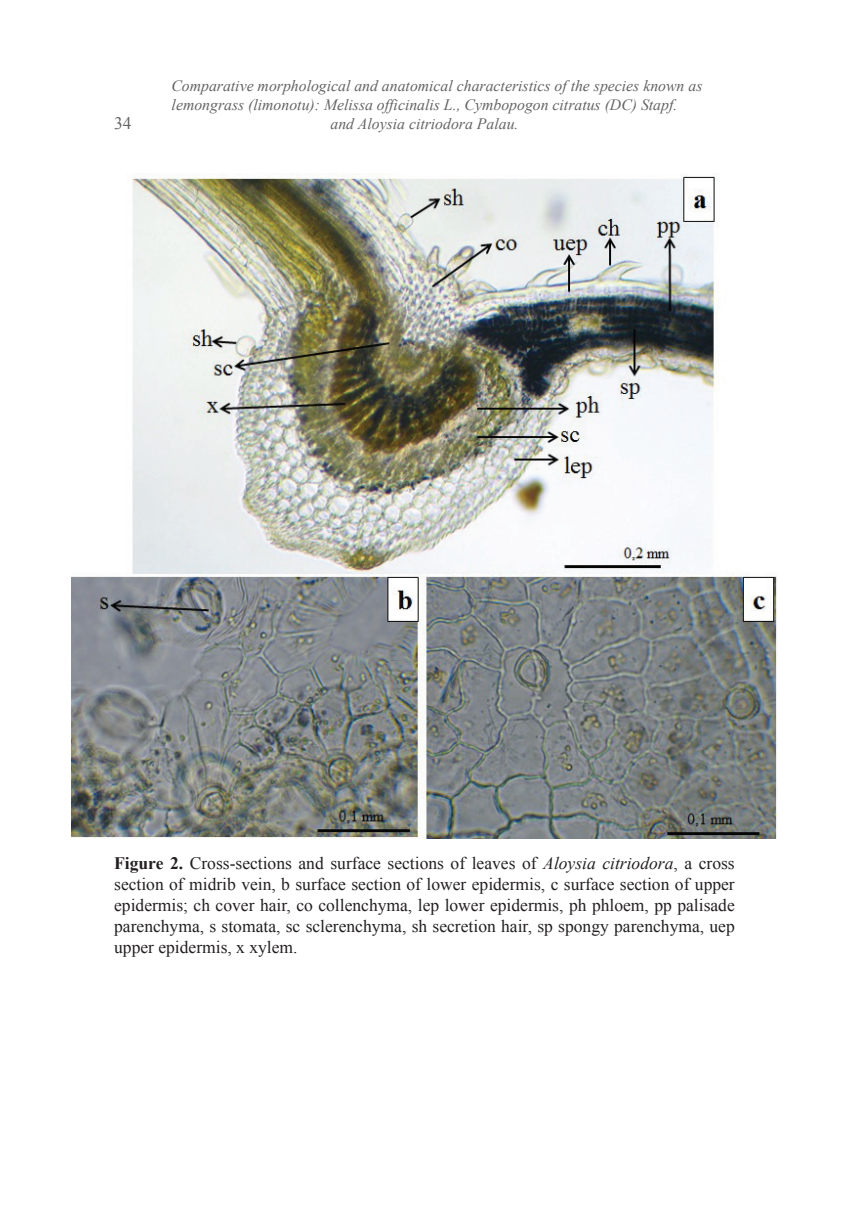
<style>
.page{position:relative;width:849px;height:1221px;background:#fff}
.page>*{position:absolute;margin:0;border:0;box-sizing:border-box;transform-origin:0 0}
._03_TABLO-RESİMALTI{font:17.5px/21px "Times New Roman";color:#231f20;text-align:justify}
.t1{font:17.5px "Times New Roman";color:#636366}
.t2{font:italic 15.75px/18.9px "Times New Roman";color:#636366}
.s1{font-weight:700}
.s2{font-style:italic}
</style>
<div class="page">
<img style="left:71px;top:174px;width:706px;height:664px">
<p class="t2" style="left:171px;top:76px;width:532px">Comparative morphological and anatomical characteristics of the species known as lemongrass (limonotu): Melissa officinalis L., Cymbopogon citratus (DC) Stapf.</p>
<p class="t1" style="left:114px;top:111px;width:19px">34</p>
<p class="t2" style="left:330px;top:114px;width:189px">and Aloysia citriodora Palau.</p>
<p class="_03_TABLO-RESİMALTI" style="left:114px;top:852px;width:622px"><span class="s1">Figure 2.</span> Cross-sections and surface sections of leaves of <span class="s2">Aloysia citriodora</span>, a cross section of midrib vein, b surface section of lower epidermis, c surface section of upper epidermis; ch cover hair, co collenchyma, lep lower epidermis, ph phloem, pp palisade parenchyma, s stomata, sc sclerenchyma, sh secretion hair, sp spongy parenchyma, uep upper epidermis, x xylem.</p>
</div>
